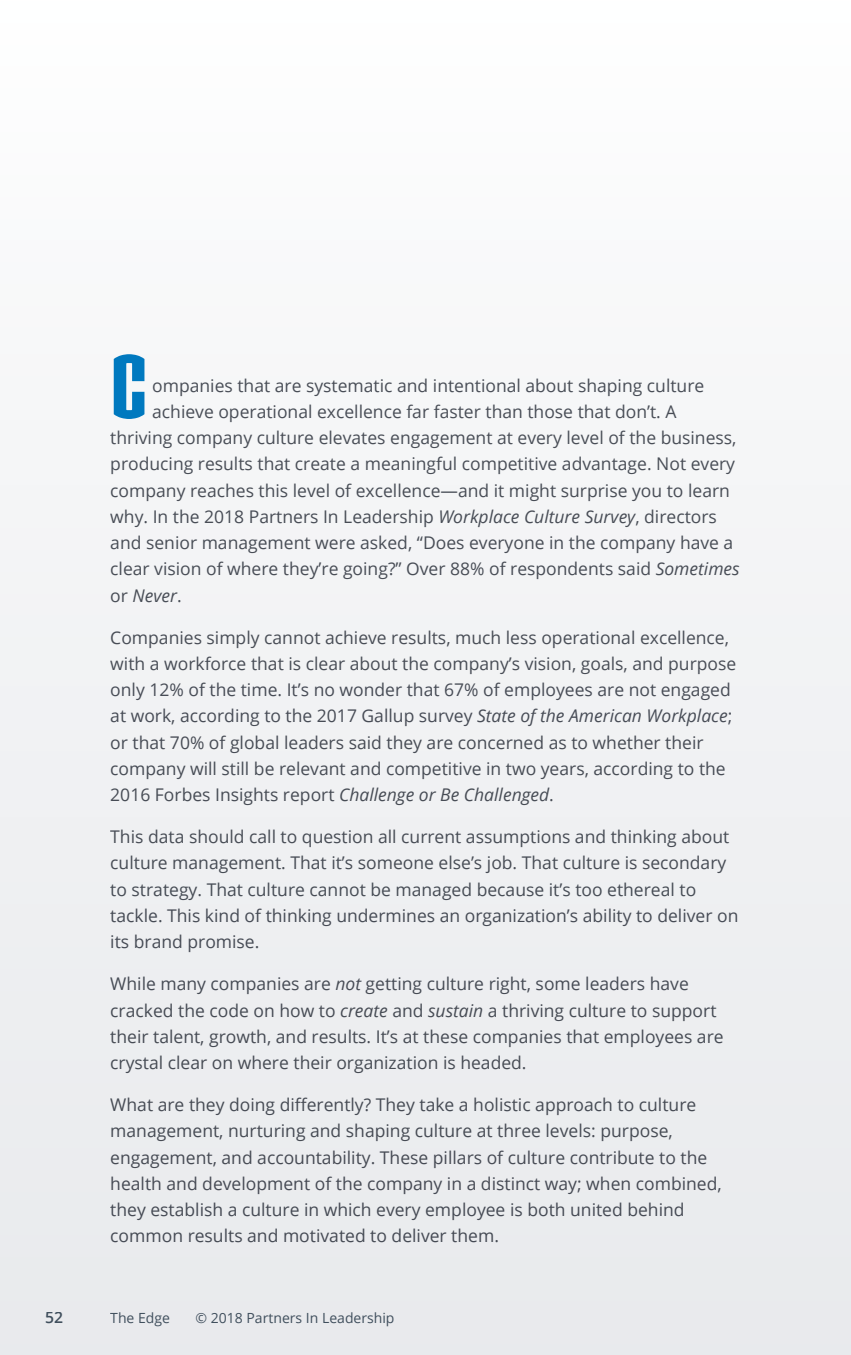
<style>
.page{position:relative;width:851px;height:1355px;background:#fff}
.page>*{position:absolute;margin:0;border:0;box-sizing:border-box;transform-origin:0 0}
.t1{font:85.75px "IRONMANOFWAR2 NCV";color:#007dc5}
.t2{font:17.5px/26.2px "Open Sans";color:#4c515a}
.t3{font:italic 17.5px "Open Sans";color:#4c515a}
.t4{font:600 15.75px "Open Sans";color:#475765}
.t5{font:14px "Open Sans";color:#475765}
.s1{font-style:italic}
.s2{font-style:normal}
</style>
<div class="page">
<div style="left:0;top:0;width:850px;height:1354px;background:#f2f3f4"></div>
<h1 class="t1" style="left:110px;top:327px;width:39px">C</h1>
<p class="t2" style="left:152px;top:371px;width:553px">ompanies that are systematic and intentional about shaping culture</p>
<p class="t2" style="left:152px;top:398px;width:526px">achieve operational excellence far faster than those that don’t. A</p>
<p class="t2" style="left:110px;top:424px;width:627px">thriving company culture elevates engagement at every level of the business,</p>
<p class="t2" style="left:110px;top:450px;width:626px">producing results that create a meaningful competitive advantage. Not every</p>
<p class="t2" style="left:110px;top:476px;width:621px">company reaches this level of excellence—and it might surprise you to learn</p>
<p class="t2" style="left:110px;top:503px;width:608px">why. In the 2018 Partners In Leadership <span class="s1">Workplace Culture Survey</span>, directors</p>
<p class="t2" style="left:110px;top:529px;width:624px">and senior management were asked, “Does everyone in the company have a</p>
<p class="t2" style="left:110px;top:555px;width:631px">clear vision of where they’re going?” Over 88% of respondents said <span class="s1">Sometimes</span></p>
<p class="t3" style="left:110px;top:583px;width:73px"><span class="s2">or</span> Never<span class="s2">.</span></p>
<p class="t2" style="left:110px;top:623px;width:627px">Companies simply cannot achieve results, much less operational excellence, with a workforce that is clear about the company’s vision, goals, and purpose only 12% of the time. It’s no wonder that 67% of employees are not engaged at work, according to the 2017 Gallup survey <span class="s1">State of the American Workplace</span>; or that 70% of global leaders said they are concerned as to whether their company will still be relevant and competitive in two years, according to the 2016 Forbes Insights report <span class="s1">Challenge or Be Challenged</span>.</p>
<p class="t2" style="left:110px;top:823px;width:629px">This data should call to question all current assumptions and thinking about culture management. That it’s someone else’s job. That culture is secondary to strategy. That culture cannot be managed because it’s too ethereal to tackle. This kind of thinking undermines an organization’s ability to deliver on its brand promise.</p>
<p class="t2" style="left:110px;top:970px;width:615px">While many companies are <span class="s1">not</span> getting culture right, some leaders have cracked the code on how to <span class="s1">create</span> and <span class="s1">sustain</span> a thriving culture to support their talent, growth, and results. It’s at these companies that employees are crystal clear on where their organization is headed.</p>
<p class="t2" style="left:110px;top:1091px;width:613px">What are they doing differently? They take a holistic approach to culture management, nurturing and shaping culture at three levels: purpose, engagement, and accountability. These pillars of culture contribute to the health and development of the company in a distinct way; when combined, they establish a culture in which every employee is both united behind common results and motivated to deliver them.</p>
<p class="t4" style="left:45px;top:1306px;width:19px">52</p>
<p class="t5" style="left:110px;top:1308px;width:61px">The Edge</p>
<p class="t5" style="left:195px;top:1308px;width:200px">© 2018 Partners In Leadership</p>
</div>
